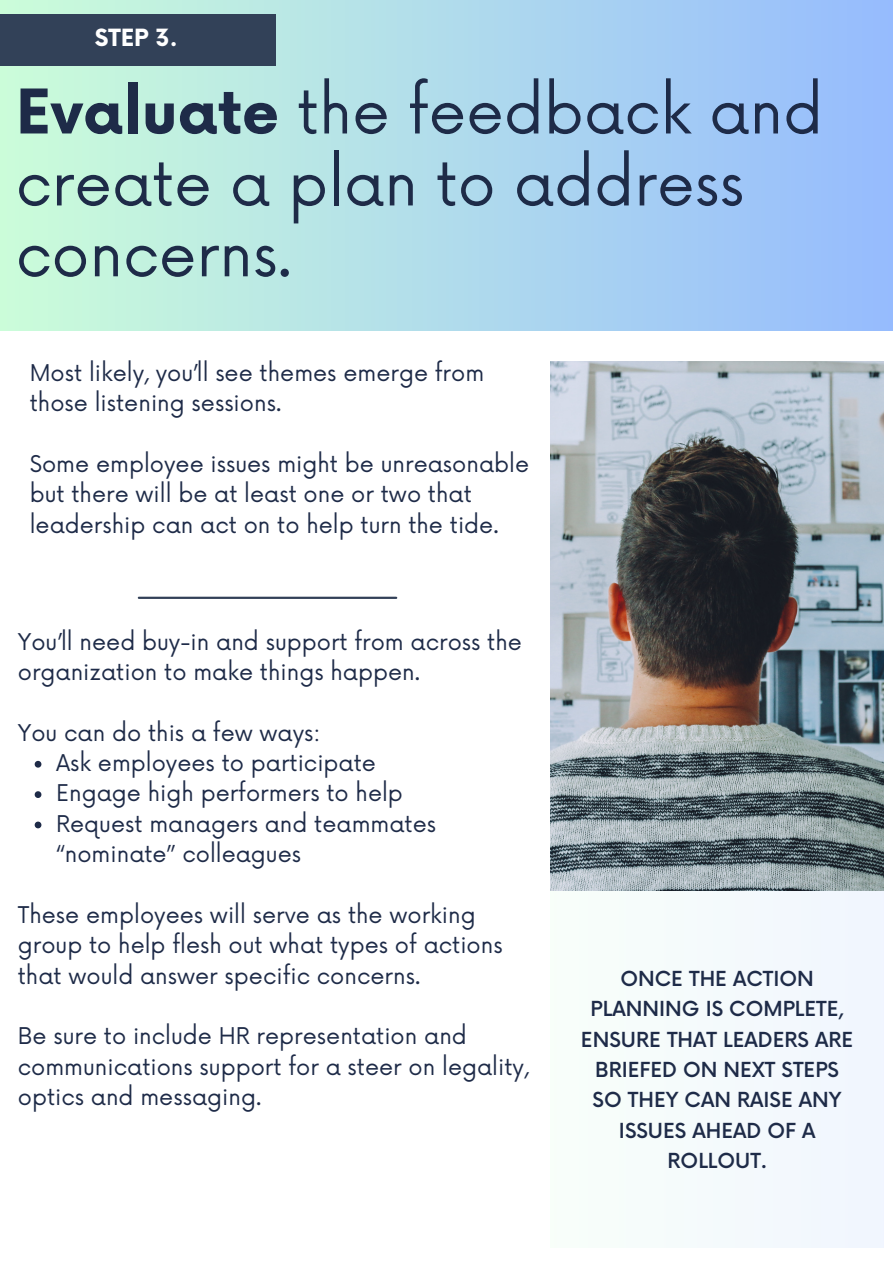
<style>
.page{position:relative;width:893px;height:1264px;background:#fff}
.page>*{position:absolute;margin:0;border:0;box-sizing:border-box;transform-origin:0 0}
.t1{font:60px/70.8px "Now";color:#1e2b48}
.t2{font:700 23.1px "Now";color:#fff}
.t3{font:22.5px/30.3px "Now";color:#1e2b48}
.t4{font:500 20.25px/30.3px "Now";color:#1e2b48;text-align:center}
.s1{font-weight:700}
</style>
<div class="page">
<div style="left:550px;top:660px;width:333px;height:587px;background:#f4fafc"></div>
<div style="left:0;top:0;width:892px;height:330px;background:linear-gradient(to right,#cbfdd9,#96bbfe)"></div>
<img style="left:550px;top:362px;width:333px;height:528px">
<div style="left:0;top:14px;width:275px;height:52px;background:#324158"></div>
<hr style="left:139px;top:596px;width:257px;height:3px;background:#324158">
<svg style="left:35px;top:761px;width:6px;height:6px"></svg>
<svg style="left:35px;top:791px;width:6px;height:7px"></svg>
<svg style="left:35px;top:821px;width:6px;height:7px"></svg>
<p class="t2" style="left:95px;top:25px;width:84px">STEP 3.</p>
<p class="t1" style="left:16px;top:79px;width:808px"><span class="s1">Evaluate</span> the feedback and</p>
<p class="t1" style="left:16px;top:151px;width:730px">create a plan to address concerns.</p>
<p class="t3" style="left:30px;top:359px;width:456px">Most likely, you’ll see themes emerge from those listening sessions.</p>
<p class="t3" style="left:30px;top:450px;width:501px">Some employee issues might be unreasonable but there will be at least one or two that leadership can act on to help turn the tide.</p>
<p class="t3" style="left:18px;top:627px;width:505px">You’ll need buy-in and support from across the organization to make things happen.</p>
<p class="t3" style="left:18px;top:718px;width:304px">You can do this a few ways:</p>
<p class="t3" style="left:56px;top:748px;width:321px">Ask employees to participate</p>
<p class="t3" style="left:56px;top:779px;width:348px">Engage high performers to help</p>
<p class="t3" style="left:56px;top:809px;width:381px">Request managers and teammates “nominate” colleagues</p>
<p class="t3" style="left:18px;top:900px;width:486px">These employees will serve as the working group to help flesh out what types of actions that would answer specific concerns.</p>
<p class="t3" style="left:18px;top:1022px;width:512px">Be sure to include HR representation and communications support for a steer on legality, optics and messaging.</p>
<p class="t4" style="left:581px;top:964px;width:274px">ONCE THE ACTION<br>PLANNING IS COMPLETE,<br>ENSURE THAT LEADERS ARE<br>BRIEFED ON NEXT STEPS<br>SO THEY CAN RAISE ANY<br>ISSUES AHEAD OF A<br>ROLLOUT.</p>
</div>
